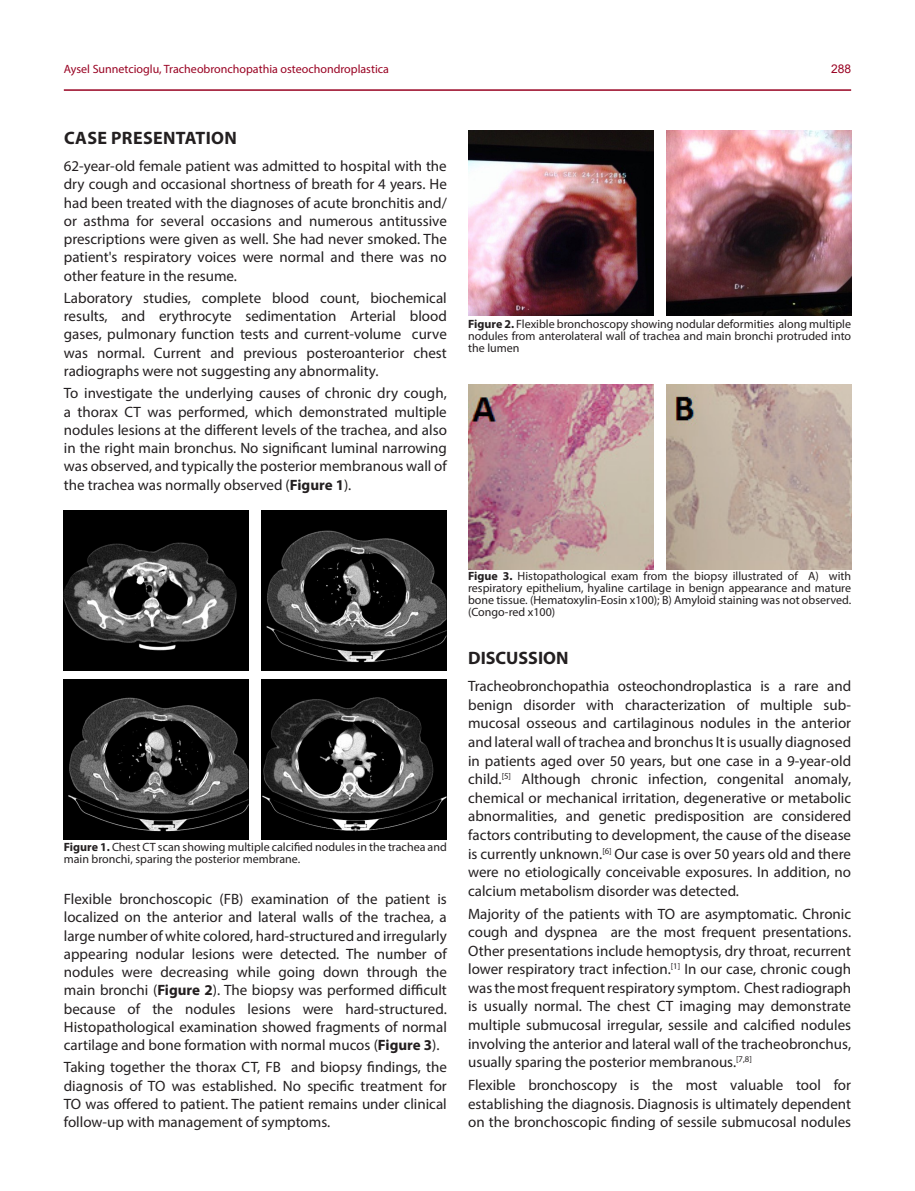
<style>
.page{position:relative;width:915px;height:1191px;background:#fff}
.page>*{position:absolute;margin:0;border:0;box-sizing:border-box;transform-origin:0 0}
.ana_metin_bosluksuz{font:700 18px "Myriad Pro";letter-spacing:.02em;color:#231f20}
.ana_metin_bosluksuz-2{font:700 18px "Myriad Pro";color:#231f20}
.ana_metin_bosluksuz-3{font:15px/18.3px "Myriad Pro";color:#231f20;text-align:justify}
.ana_metin_bosluksuz-4{font:12px/12px "Myriad Pro";color:#231f20;text-align:justify}
.t1{font:12px "Myriad Pro";color:#990323}
.sayfa_numarasi{font:12px "Arial";color:#990323}
.s1{font-weight:700}
</style>
<div class="page">
<hr style="left:64px;top:89px;width:786px;height:2px;background:#990323">
<img style="left:468px;top:131px;width:185px;height:185px">
<img style="left:468px;top:385px;width:185px;height:185px">
<img style="left:666px;top:131px;width:184px;height:185px">
<img style="left:666px;top:385px;width:184px;height:185px">
<img style="left:64px;top:510px;width:185px;height:160px">
<img style="left:64px;top:679px;width:185px;height:160px">
<img style="left:261px;top:510px;width:185px;height:160px">
<img style="left:261px;top:679px;width:185px;height:160px">
<p class="t1" style="left:64px;top:61px;width:326px">Aysel Sunnetcioglu, Tracheobronchopathia osteochondroplastica</p>
<p class="sayfa_numarasi" style="left:830px;top:60px;width:22px">288</p>
<p class="ana_metin_bosluksuz" style="left:64px;top:126px;width:174px">CASE PRESENTATION</p>
<p class="ana_metin_bosluksuz-3" style="left:64px;top:157px;width:384px">62-year-old female patient was admitted to hospital with the dry cough and occasional shortness of breath for 4 years. He had been treated with the diagnoses of acute bronchitis and/ or asthma for several occasions and numerous antitussive prescriptions were given as well. She had never smoked. The patient's respiratory voices were normal and there was no other feature in the resume.</p>
<p class="ana_metin_bosluksuz-3" style="left:64px;top:288px;width:384px">Laboratory studies, complete blood count, biochemical results, and erythrocyte sedimentation Arterial blood gases, pulmonary function tests and current-volume curve was normal. Current and previous posteroanterior chest radiographs were not suggesting any abnormality.</p>
<p class="ana_metin_bosluksuz-3" style="left:64px;top:384px;width:384px">To investigate the underlying causes of chronic dry cough, a thorax CT was performed, which demonstrated multiple nodules lesions at the different levels of the trachea, and also in the right main bronchus. No significant luminal narrowing was observed, and typically the posterior membranous wall of the trachea was normally observed (<span class="s1">Figure 1</span>).</p>
<p class="ana_metin_bosluksuz-4" style="left:468px;top:318px;width:384px"><span class="s1">Figure 2.</span> Flexible bronchoscopy showing nodular deformities along multiple nodules from anterolateral wall of trachea and main bronchi protruded into the lumen</p>
<p class="ana_metin_bosluksuz-4" style="left:64px;top:840px;width:384px"><span class="s1">Figure 1.</span> Chest CT scan showing multiple calcified nodules in the trachea and main bronchi, sparing the posterior membrane.</p>
<p class="ana_metin_bosluksuz-3" style="left:64px;top:889px;width:384px">Flexible bronchoscopic (FB) examination of the patient is localized on the anterior and lateral walls of the trachea, a large number of white colored, hard-structured and irregularly appearing nodular lesions were detected. The number of nodules were decreasing while going down through the main bronchi (<span class="s1">Figure 2</span>). The biopsy was performed difficult because of the nodules lesions were hard-structured.<br>Histopathological examination showed fragments of normal cartilage and bone formation with normal mucos (<span class="s1">Figure 3</span>).</p>
<p class="ana_metin_bosluksuz-3" style="left:64px;top:1058px;width:384px">Taking together the thorax CT, FB and biopsy findings, the diagnosis of TO was established. No specific treatment for TO was offered to patient. The patient remains under clinical follow-up with management of symptoms.</p>
<p class="ana_metin_bosluksuz-4" style="left:468px;top:570px;width:384px"><span class="s1">Figue 3.</span> Histopathological exam from the biopsy illustrated of A) with respiratory epithelium, hyaline cartilage in benign appearance and mature bone tissue. (Hematoxylin-Eosin x100); B) Amyloid staining was not observed. (Congo-red x100)</p>
<p class="ana_metin_bosluksuz-2" style="left:468px;top:646px;width:102px">DISCUSSION</p>
<p class="ana_metin_bosluksuz-3" style="left:468px;top:677px;width:384px">Tracheobronchopathia osteochondroplastica is a rare and benign disorder with characterization of multiple sub&shy;mucosal osseous and cartilaginous nodules in the anterior and lateral wall of trachea and bronchus It is usually diagnosed in patients aged over 50 years, but one case in a 9-year-old child.<sup>[5]</sup> Although chronic infection, congenital anomaly, chemical or mechanical irritation, degenerative or metabolic abnormalities, and genetic predisposition are considered factors contributing to development, the cause of the disease is currently unknown.<sup>[6]</sup> Our case is over 50 years old and there were no etiologically conceivable exposures. In addition, no calcium metabolism disorder was detected.</p>
<p class="ana_metin_bosluksuz-3" style="left:468px;top:904px;width:384px">Majority of the patients with TO are asymptomatic. Chronic cough and dyspnea are the most frequent presentations.<br>Other presentations include hemoptysis, dry throat, recurrent lower respiratory tract infection.<sup>[1]</sup> In our case, chronic cough was the most frequent respiratory symptom. Chest radiograph is usually normal. The chest CT imaging may demonstrate multiple submucosal irregular, sessile and calcified nodules involving the anterior and lateral wall of the tracheobronchus, usually sparing the posterior membranous.<sup>[7,8]</sup></p>
<p class="ana_metin_bosluksuz-3" style="left:468px;top:1075px;width:384px">Flexible bronchoscopy is the most valuable tool for establishing the diagnosis. Diagnosis is ultimately dependent on the bronchoscopic finding of sessile submucosal nodules</p>
</div>
